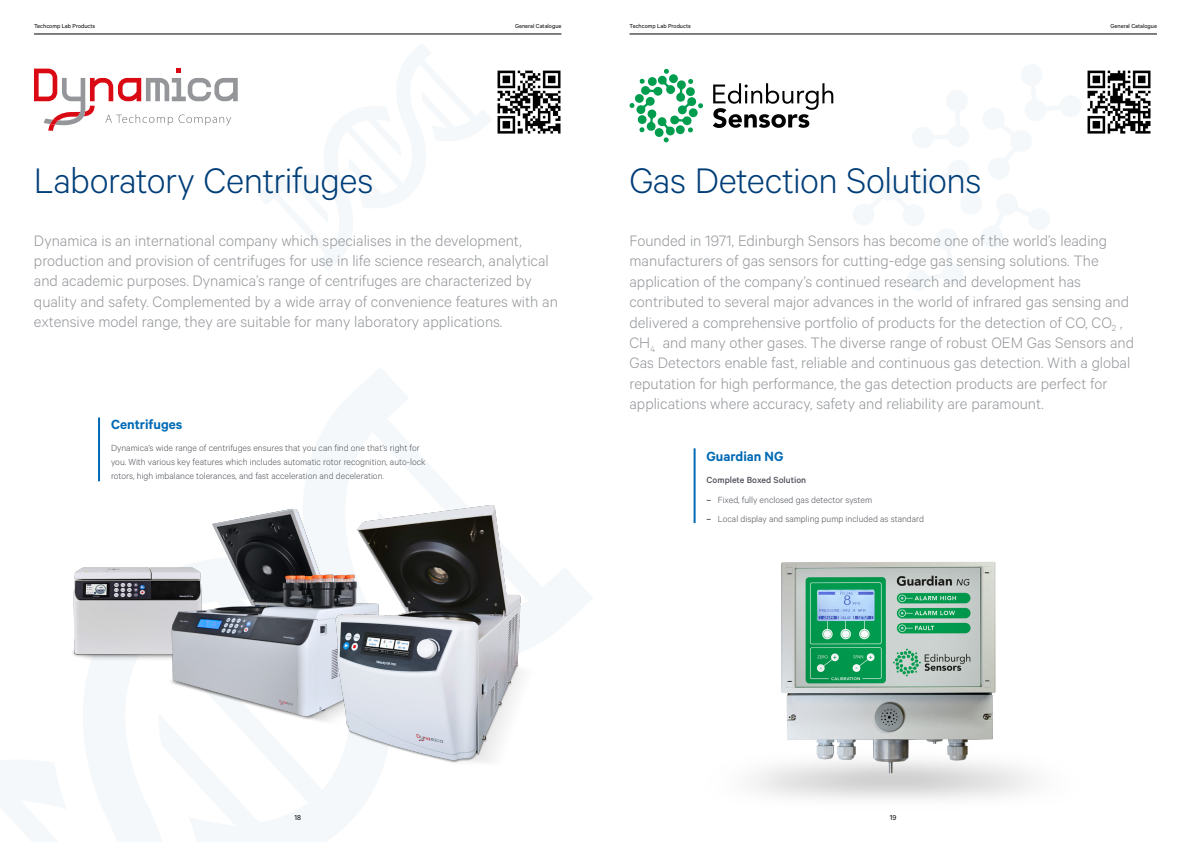
<style>
.page{position:relative;width:1191px;height:842px;background:#fff}
.page>*{position:absolute;margin:0;border:0;box-sizing:border-box;transform-origin:0 0}
.Heading_1{font:300 40px "Calibre";letter-spacing:-.015em;color:#003e78}
.Brand_Page_Intro{font:300 17px/20.4px "Calibre";color:#94969a}
.Heading_2{font:600 15px "Calibre";color:#006ab4}
.Body_Copy{font:300 10px/14px "Calibre";color:#50535a}
.Body_Copy-2{font:500 10px "Calibre";color:#50535a}
.t1{font:8px "Calibre";color:#000}
.t2{font:6.5px "Calibre";color:#000}
.s1{font-weight:600}
</style>
<div class="page">
<svg style="left:34px;top:69px;width:204px;height:62px"></svg>
<hr style="left:98px;top:417px;width:2px;height:64px;background:#006ab4">
<img style="left:72px;top:567px;width:51px;height:95px">
<img style="left:123px;top:508px;width:171px;height:208px">
<img style="left:294px;top:505px;width:228px;height:258px">
<svg style="left:629px;top:69px;width:74px;height:73px"></svg>
<svg style="left:713px;top:83px;width:120px;height:45px"></svg>
<img style="left:751px;top:562px;width:281px;height:237px">
<hr style="left:693px;top:448px;width:2px;height:75px;background:#006ab4">
<img style="left:497px;top:70px;width:64px;height:64px">
<img style="left:1087px;top:70px;width:64px;height:64px">
<hr style="left:34px;top:34px;width:527px;height:1px;background:#000">
<hr style="left:629px;top:34px;width:528px;height:1px;background:#000">
<p class="t2" style="left:34px;top:22px;width:63px">Techcomp Lab Products</p>
<p class="t2" style="left:515px;top:22px;width:48px">General Catalogue</p>
<p class="t2" style="left:629px;top:22px;width:63px">Techcomp Lab Products</p>
<p class="t2" style="left:1110px;top:22px;width:48px">General Catalogue</p>
<p class="Heading_1" style="left:34px;top:157px;width:341px">Laboratory Centrifuges</p>
<p class="Brand_Page_Intro" style="left:34px;top:229px;width:525px">Dynamica is an international company which specialises in the development, production and provision of centrifuges for use in life science research, analytical and academic purposes. Dynamica’s range of centrifuges are characterized by quality and safety. Complemented by a wide array of convenience features with an extensive model range, they are suitable for many laboratory applications.</p>
<p class="Heading_2" style="left:111px;top:415px;width:73px">Centrifuges</p>
<p class="Body_Copy" style="left:111px;top:441px;width:316px">Dynamica’s wide range of centrifuges ensures that you can find one that’s right for you. With various key features which includes automatic rotor recognition, auto-lock rotors, high imbalance tolerances, and fast acceleration and deceleration.</p>
<p class="Heading_1" style="left:629px;top:157px;width:353px">Gas Detection Solutions</p>
<p class="Brand_Page_Intro" style="left:629px;top:230px;width:506px">Founded in 1971, Edinburgh Sensors has become one of the world’s leading manufacturers of gas sensors for cutting-edge gas sensing solutions. The application of the company’s continued research and development has contributed to several major advances in the world of infrared gas sensing and delivered a comprehensive portfolio of products for the detection of CO, CO<sub>2</sub> , CH<sub>4</sub> and many other gases. The diverse range of robust OEM Gas Sensors and Gas Detectors enable fast, reliable and continuous gas detection. With a global reputation for high performance, the gas detection products are perfect for applications where accuracy, safety and reliability are paramount.</p>
<p class="Heading_2" style="left:706px;top:447px;width:78px">Guardian NG</p>
<p class="Body_Copy-2" style="left:706px;top:474px;width:101px">Complete Boxed Solution</p>
<p class="Body_Copy" style="left:706px;top:492px;width:167px"><span class="s1">–</span> Fixed, fully enclosed gas detector system</p>
<p class="Body_Copy" style="left:706px;top:512px;width:219px"><span class="s1">–</span> Local display and sampling pump included as standard</p>
<p class="t1" style="left:294px;top:813px;width:8px">18</p>
<p class="t1" style="left:890px;top:813px;width:8px">19</p>
</div>
